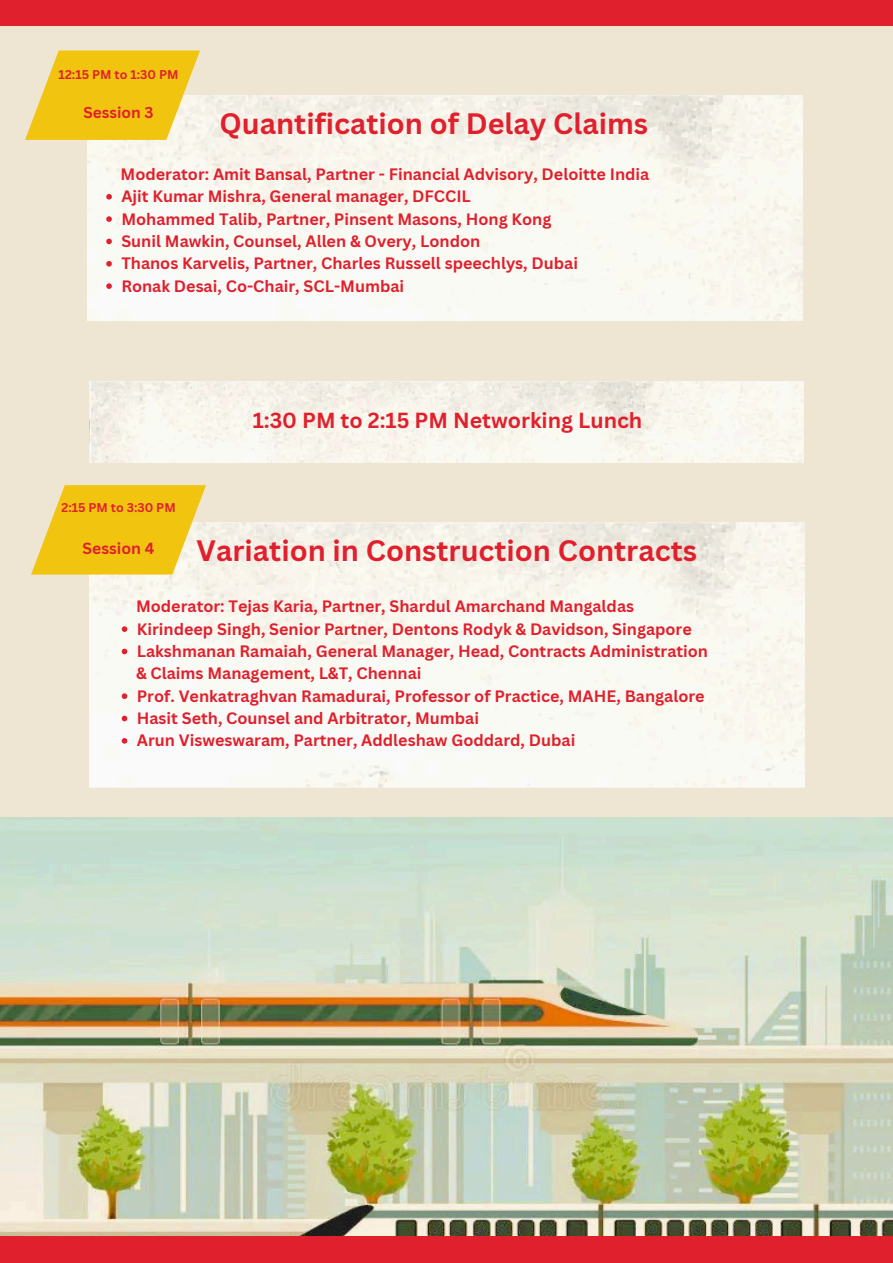
<style>
.page{position:relative;width:893px;height:1263px;background:#eee6d3}
.page>*{position:absolute;margin:0;border:0;box-sizing:border-box;transform-origin:0 0}
.t1{font:700 28.72px "Canva Sans";color:#e0202c}
.t2{font:700 21.23px "Canva Sans";color:#e0202c}
.t3{font:700 16.12px "Canva Sans";color:#e0202c}
.t4{font:700 15.67px "Canva Sans";color:#e0202c}
.t5{font:700 15.38px "Canva Sans";color:#e0202c}
.t6{font:700 12.38px "Canva Sans";color:#e0202c}
</style>
<div class="page">
<div style="left:0;top:0;width:893px;height:26px;background:#e0202c"></div>
<div style="left:0;top:1235px;width:893px;height:28px;background:#e0202c"></div>
<img style="left:0;top:818px;width:893px;height:417px">
<img style="left:88px;top:95px;width:715px;height:225px">
<img style="left:89px;top:522px;width:715px;height:266px">
<svg style="left:31px;top:485px;width:175px;height:89px;background:#f1cb36"></svg>
<svg style="left:25px;top:50px;width:175px;height:90px;background:#f1cb37"></svg>
<svg style="left:106px;top:194px;width:6px;height:6px"></svg>
<svg style="left:106px;top:216px;width:6px;height:6px"></svg>
<svg style="left:106px;top:239px;width:6px;height:5px"></svg>
<svg style="left:106px;top:261px;width:6px;height:6px"></svg>
<svg style="left:106px;top:283px;width:6px;height:6px"></svg>
<img style="left:89px;top:381px;width:715px;height:81px">
<svg style="left:122px;top:626px;width:5px;height:6px"></svg>
<svg style="left:122px;top:649px;width:5px;height:5px"></svg>
<svg style="left:122px;top:693px;width:5px;height:6px"></svg>
<svg style="left:122px;top:716px;width:5px;height:5px"></svg>
<svg style="left:122px;top:738px;width:5px;height:6px"></svg>
<p class="t6" style="left:59px;top:66px;width:121px">12:15 PM to 1:30 PM</p>
<h1 class="t5" style="left:84px;top:102px;width:72px">Session 3</h1>
<h3 class="t1" style="left:219px;top:103px;width:430px">Quantification of Delay Claims</h3>
<p class="t3" style="left:121px;top:163px;width:530px">Moderator: Amit Bansal, Partner - Financial Advisory, Deloitte India</p>
<p class="t3" style="left:121px;top:185px;width:351px">Ajit Kumar Mishra, General manager, DFCCIL</p>
<p class="t3" style="left:121px;top:207px;width:431px">Mohammed Talib, Partner, Pinsent Masons, Hong Kong</p>
<p class="t3" style="left:121px;top:230px;width:360px">Sunil Mawkin, Counsel, Allen &amp; Overy, London</p>
<p class="t3" style="left:121px;top:252px;width:458px">Thanos Karvelis, Partner, Charles Russell speechlys, Dubai</p>
<p class="t3" style="left:121px;top:274px;width:284px">Ronak Desai, Co-Chair, SCL-Mumbai</p>
<p class="t2" style="left:253px;top:405px;width:391px">1:30 PM to 2:15 PM Networking Lunch</p>
<p class="t6" style="left:61px;top:498px;width:116px">2:15 PM to 3:30 PM</p>
<h3 class="t4" style="left:83px;top:538px;width:74px">Session 4</h3>
<p class="t1" style="left:197px;top:531px;width:502px">Variation in Construction Contracts</p>
<h1 class="t3" style="left:136px;top:595px;width:499px">Moderator: Tejas Karia, Partner, Shardul Amarchand Mangaldas</h1>
<h3 class="t3" style="left:137px;top:617px;width:556px">Kirindeep Singh, Senior Partner, Dentons Rodyk &amp; Davidson, Singapore</h3>
<p class="t3" style="left:137px;top:640px;width:573px">Lakshmanan Ramaiah, General Manager, Head, Contracts Administration</p>
<p class="t3" style="left:136px;top:662px;width:287px">&amp; Claims Management, L&amp;T, Chennai</p>
<h3 class="t3" style="left:137px;top:684px;width:569px">Prof. Venkatraghvan Ramadurai, Professor of Practice, MAHE, Bangalore</h3>
<p class="t3" style="left:137px;top:707px;width:344px">Hasit Seth, Counsel and Arbitrator, Mumbai</p>
<p class="t3" style="left:137px;top:729px;width:440px">Arun Visweswaram, Partner, Addleshaw Goddard, Dubai</p>
</div>
